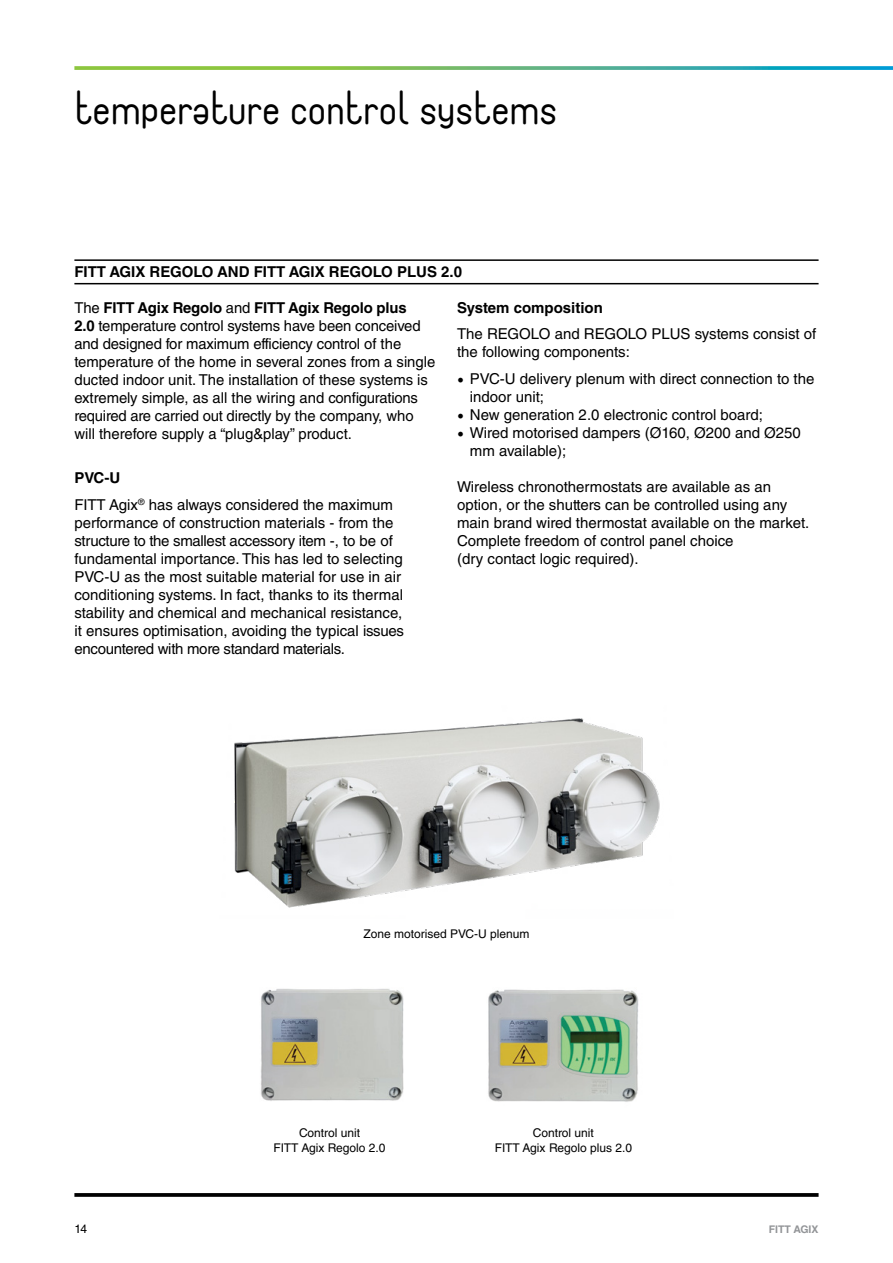
<style>
.page{position:relative;width:893px;height:1263px;background:#fff}
.page>*{position:absolute;margin:0;border:0;box-sizing:border-box;transform-origin:0 0}
.t1{font:40.5px "Fittype";color:#000}
.t2{font:15px/18px "Helvetica LT Std";color:#000}
.t3{font:700 15px "Helvetica LT Std";color:#000}
.t4{font:12px/15px "Helvetica LT Std";color:#000;text-align:center}
.t5{font:700 10.5px "Helvetica LT Std";color:#939598}
.s1{font-weight:700}
.s2{font-family:"Minion Pro";font-size:18px}
</style>
<div class="page">
<svg style="left:74px;top:66px;width:819px;height:4px;background:#67ba80"></svg>
<svg style="left:74px;top:1193px;width:745px;height:4px;background:#0f0f0f"></svg>
<img style="left:488px;top:989px;width:151px;height:113px">
<img style="left:261px;top:988px;width:143px;height:113px">
<hr style="left:74px;top:259px;width:745px;height:2px;background:#000">
<hr style="left:74px;top:283px;width:745px;height:1px;background:#000">
<img style="left:234px;top:718px;width:426px;height:190px">
<h1 class="t1" style="left:74px;top:90px;width:484px">Temperature control systems</h1>
<p class="t3" style="left:74px;top:263px;width:389px">FITT AGIX REGOLO AND FITT AGIX REGOLO PLUS 2.0</p>
<p class="t2" style="left:74px;top:298px;width:362px">The <span class="s1">FITT Agix Regolo</span> and <span class="s1">FITT Agix Regolo plus<br>2.0</span> temperature control systems have been conceived and designed for maximum efficiency control of the temperature of the home in several zones from a single ducted indoor unit. The installation of these systems is extremely simple, as all the wiring and configurations required are carried out directly by the company, who will therefore supply a “plug&amp;play” product.</p>
<p class="t2" style="left:74px;top:465px;width:320px;line-height:26.5px"><span class="s1">PVC-U<br></span>FITT Agix<sup>®</sup> has always considered the maximum</p>
<p class="t2" style="left:74px;top:513px;width:331px">performance of construction materials - from the structure to the smallest accessory item -, to be of fundamental importance. This has led to selecting PVC-U as the most suitable material for use in air conditioning systems. In fact, thanks to its thermal stability and chemical and mechanical resistance, it ensures optimisation, avoiding the typical issues encountered with more standard materials.</p>
<p class="t3" style="left:457px;top:298px;width:147px">System composition</p>
<p class="t2" style="left:457px;top:325px;width:361px">The REGOLO and REGOLO PLUS systems consist of the following components:</p>
<p class="t2" style="left:470px;top:369px;width:346px;text-indent:-13px"><span class="s2">•</span> PVC-U delivery plenum with direct connection to the indoor unit;</p>
<p class="t2" style="left:457px;top:405px;width:307px"><span class="s2">•</span> New generation 2.0 electronic control board;</p>
<p class="t2" style="left:470px;top:423px;width:333px;text-indent:-13px"><span class="s2">•</span> Wired motorised dampers (Ø160, Ø200 and Ø250 mm available);</p>
<p class="t2" style="left:457px;top:477px;width:354px">Wireless chronothermostats are available as an option, or the shutters can be controlled using any main brand wired thermostat available on the market.<br>Complete freedom of control panel choice<br>(dry contact logic required).</p>
<p class="t4" style="left:364px;top:926px;width:167px">Zone motorised PVC-U plenum</p>
<p class="t4" style="left:273px;top:1126px;width:114px">Control unit<br>FITT Agix Regolo 2.0</p>
<p class="t4" style="left:495px;top:1126px;width:139px">Control unit<br>FITT Agix Regolo plus 2.0</p>
<p class="t4" style="left:74px;top:1221px;width:14px">14</p>
<p class="t5" style="left:769px;top:1222px;width:51px">FITT AGIX</p>
</div>
